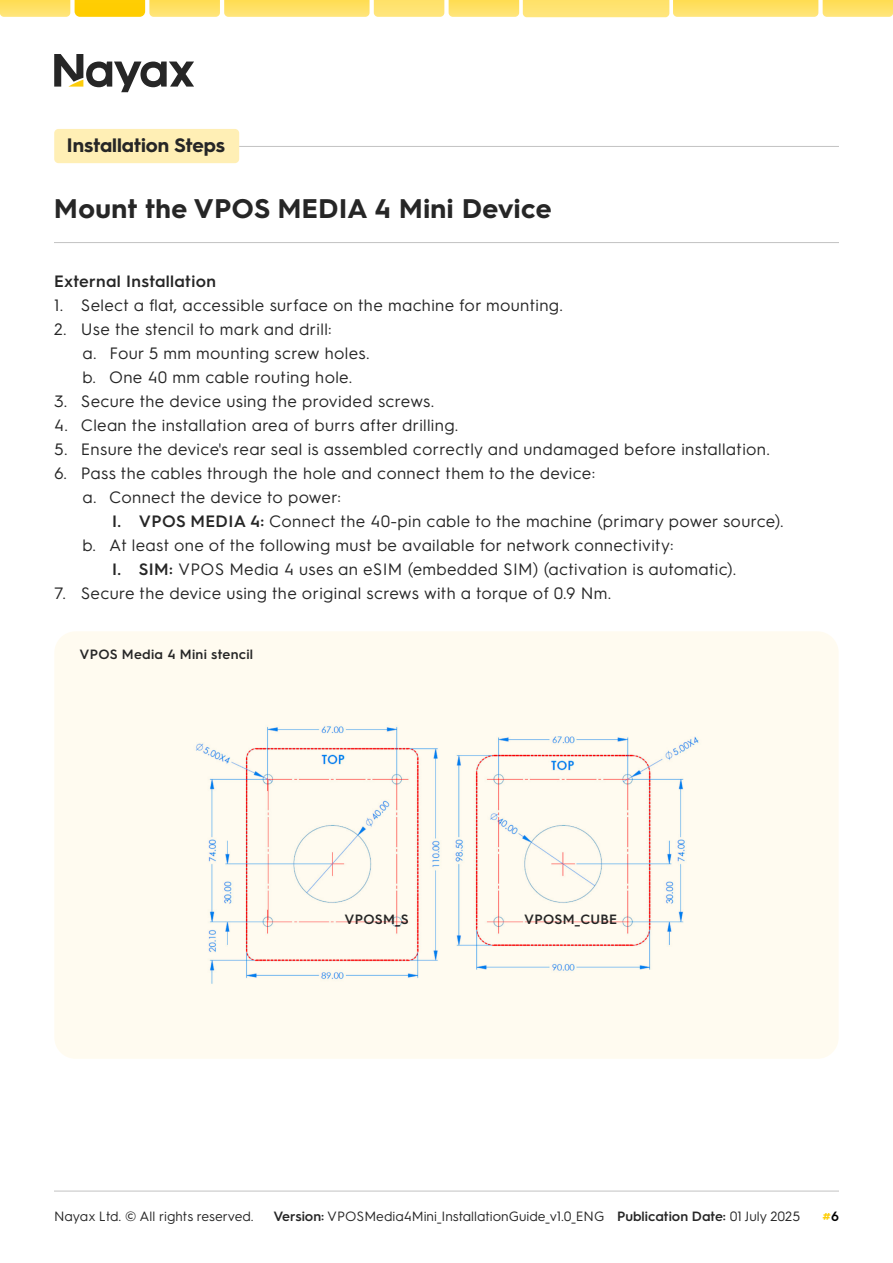
<style>
.page{position:relative;width:893px;height:1263px;background:#fff}
.page>*{position:absolute;margin:0;border:0;box-sizing:border-box;transform-origin:0 0}
.t1{font:700 27px "Hurme Geometric Sans 3";letter-spacing:.02em;color:#262626}
.t2{font:700 19.5px "Hurme Geometric Sans 3";color:#262626}
.t3{font:16.5px/24px "Hurme Geometric Sans 3";letter-spacing:.02em;color:#262626}
.t4{font:600 16.5px "Hurme Geometric Sans 3";letter-spacing:.02em;color:#262626}
.t5{font:13.5px "Hurme Geometric Sans 3";color:#262626}
.t6{font:600 13.5px "Hurme Geometric Sans 3";letter-spacing:.02em;color:#262626}
.t7{font:600 13.5px "Hurme Geometric Sans 3";color:#fdce07}
.s1{font-weight:600}
.s2{color:#000}
</style>
<div class="page">
<svg style="left:54px;top:54px;width:140px;height:38px"></svg>
<img style="left:0;top:0;width:70px;height:17px">
<img style="left:75px;top:0;width:70px;height:17px">
<img style="left:149px;top:0;width:71px;height:17px">
<img style="left:374px;top:0;width:70px;height:17px">
<img style="left:224px;top:0;width:146px;height:17px">
<img style="left:449px;top:0;width:70px;height:17px">
<img style="left:523px;top:0;width:146px;height:17px">
<img style="left:673px;top:0;width:145px;height:17px">
<img style="left:823px;top:0;width:70px;height:17px">
<hr style="left:54px;top:1191px;width:785px;height:1px;background:#c2c2c2">
<div style="left:54px;top:631px;width:785px;height:428px;background:#fffbf0;border-radius:21px"></div>
<img style="left:196px;top:726px;width:503px;height:258px">
<div style="left:54px;top:129px;width:185px;height:34px;background:#ffefb5;border-radius:4px"></div>
<hr style="left:239px;top:146px;width:600px;height:1px;background:#c2c2c2">
<hr style="left:54px;top:242px;width:785px;height:1px;background:#c2c2c2">
<p class="t2" style="left:67px;top:132px;width:159px">Installation Steps</p>
<h1 class="t1" style="left:54px;top:190px;width:499px">Mount the VPOS MEDIA 4 Mini Device</h1>
<p class="t4" style="left:54px;top:270px;width:163px">External Installation</p>
<p class="t3" style="left:54px;top:292px;width:510px">1. Select a flat, accessible surface on the machine for mounting.</p>
<p class="t3" style="left:82px;top:316px;width:289px;text-indent:-28px">2. Use the stencil to mark and drill:<br>a. Four 5 mm mounting screw holes. b. One 40 mm cable routing hole.</p>
<p class="t3" style="left:54px;top:388px;width:381px">3. Secure the device using the provided screws.</p>
<p class="t3" style="left:54px;top:412px;width:406px">4. Clean the installation area of burrs after drilling.</p>
<p class="t3" style="left:54px;top:436px;width:717px">5. Ensure the device's rear seal is assembled correctly and undamaged before installation.</p>
<p class="t3" style="left:82px;top:460px;width:514px;text-indent:-28px">6. Pass the cables through the hole and connect them to the device: a. Connect the device to power:</p>
<p class="t3" style="left:112px;top:508px;width:673px"><span class="s1">I. VPOS MEDIA 4:</span> Connect the 40-pin cable to the machine (primary power source).</p>
<p class="t3" style="left:82px;top:532px;width:593px">b. At least one of the following must be available for network connectivity:</p>
<p class="t3" style="left:112px;top:556px;width:625px"><span class="s1">I. SIM:</span> VPOS Media 4 uses an eSIM (embedded SIM) (activation is automatic).</p>
<p class="t3" style="left:54px;top:580px;width:559px">7. Secure the device using the original screws with a torque of 0.9 Nm.</p>
<p class="t6" style="left:80px;top:644px;width:175px">VPOS Media 4 Mini stencil</p>
<p class="t6" style="left:344px;top:910px;width:66px">VPOSM_S</p>
<p class="t6" style="left:524px;top:910px;width:95px">VPOSM_CUBE</p>
<p class="t5" style="left:54px;top:1207px;width:201px">Nayax Ltd. © All rights reserved.</p>
<p class="t5" style="left:274px;top:1207px;width:528px"><span class="s1">Version:</span> VPOSMedia4Mini_InstallationGuide_v1.0_ENG <span class="s1">Publication Date:</span> 01 July 2025</p>
<p class="t7" style="left:823px;top:1207px;width:18px">#<span class="s2">6</span></p>
</div>
